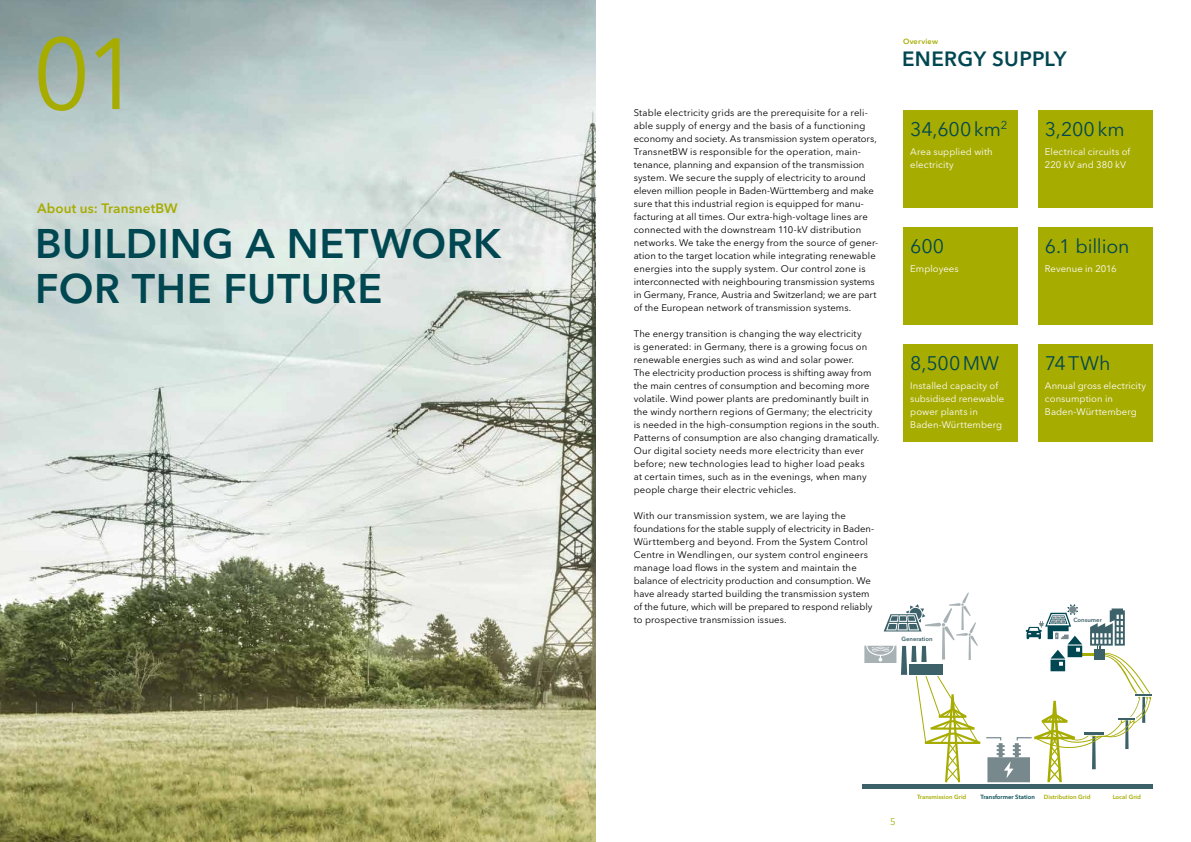
<style>
.page{position:relative;width:1191px;height:842px;background:#fff}
.page>*{position:absolute;margin:0;border:0;box-sizing:border-box;transform-origin:0 0}
.t1{font:100px "Avenir Next LT Pro";color:#a7ac00}
.t2{font:600 41px/45px "Avenir Next LT Pro";letter-spacing:.015em;color:#004751}
.t3{font:600 20.5px "Avenir Next LT Pro";letter-spacing:.015em;color:#004751}
.t4{font:19.5px "Avenir Next LT Pro";color:#004751}
.t5{font:600 13.5px "Avenir Next LT Pro";letter-spacing:.01em;color:#a7ac00}
.t6{font:9.5px/13px "Avenir Next LT Pro";letter-spacing:.01em;color:#000}
.t7{font:9.5px/13px "Avenir Next LT Pro";letter-spacing:.005em;color:#fff}
.t8{font:9.5px "Avenir Next LT Pro";color:#a7ac00}
.t9{font:600 7.5px "Avenir Next LT Pro";letter-spacing:.025em;color:#a7ac00}
.t10{font:600 6px "Avenir Next LT Pro";color:#a7ac00}
.t11{font:600 6px "Avenir Next LT Pro";color:#3c6168}
.t12{font:600 6px "Avenir Next LT Pro";color:#004751}
</style>
<div class="page">
<img style="left:0;top:0;width:595px;height:842px">
<hr style="left:863px;top:784px;width:290px;height:4px;background:#3c6168">
<svg style="left:864px;top:592px;width:116px;height:190px"></svg>
<svg style="left:986px;top:604px;width:166px;height:178px"></svg>
<div style="left:903px;top:344px;width:115px;height:97px;background:#a7ac00"></div>
<div style="left:903px;top:110px;width:115px;height:97px;background:#a7ac00"></div>
<div style="left:1037px;top:110px;width:115px;height:97px;background:#a7ac00"></div>
<div style="left:1037px;top:227px;width:115px;height:97px;background:#a7ac00"></div>
<div style="left:1037px;top:344px;width:115px;height:97px;background:#a7ac00"></div>
<div style="left:903px;top:227px;width:115px;height:97px;background:#a7ac00"></div>
<h1 class="t1" style="left:33px;top:15px;width:111px">01</h1>
<h3 class="t5" style="left:37px;top:200px;width:142px">About us: TransnetBW</h3>
<h2 class="t2" style="left:35px;top:221px;width:468px">BUILDING A NETWORK<br>FOR THE FUTURE</h2>
<p class="t6" style="left:634px;top:106px;width:246px">Stable electricity grids are the prerequisite for a reli&shy;able supply of energy and the basis of a functioning economy and society. As transmission system operators, TransnetBW is responsible for the operation, main&shy;tenance, planning and expansion of the transmission system. We secure the supply of electricity to around eleven million people in Baden-Württemberg and make sure that this industrial region is equipped for manu&shy;facturing at all times. Our extra-high-voltage lines are connected with the downstream 110-kV distribution networks. We take the energy from the source of gener&shy;ation to the target location while integrating renewable energies into the supply system. Our control zone is interconnected with neighbouring transmission systems in Germany, France, Austria and Switzerland; we are part of the European network of transmission systems.</p>
<p class="t6" style="left:634px;top:327px;width:247px">The energy transition is changing the way electricity<br>is generated: in Germany, there is a growing focus on renewable energies such as wind and solar power.<br>The electricity production process is shifting away from the main centres of consumption and becoming more volatile. Wind power plants are predominantly built in the windy northern regions of Germany; the electricity is needed in the high-consumption regions in the south.<br>Patterns of consumption are also changing dramatically.<br>Our digital society needs more electricity than ever before; new technologies lead to higher load peaks<br>at certain times, such as in the evenings, when many people charge their electric vehicles.</p>
<p class="t6" style="left:634px;top:509px;width:242px">With our transmission system, we are laying the foundations for the stable supply of electricity in Baden-Württemberg and beyond. From the System Control Centre in Wendlingen, our system control engineers manage load flows in the system and maintain the balance of electricity production and consumption. We have already started building the transmission system of the future, which will be prepared to respond reliably to prospective transmission issues.</p>
<p class="t9" style="left:903px;top:37px;width:37px">Overview</p>
<h3 class="t3" style="left:902px;top:46px;width:166px">ENERGY SUPPLY</h3>
<h3 class="t4" style="left:910px;top:117px;width:99px">34,600km<sup>2</sup></h3>
<p class="t7" style="left:910px;top:145px;width:84px">Area supplied with electricity</p>
<h3 class="t4" style="left:910px;top:234px;width:35px">600</h3>
<p class="t7" style="left:910px;top:262px;width:50px">Employees</p>
<h3 class="t4" style="left:910px;top:351px;width:90px">8,500MW</h3>
<p class="t7" style="left:910px;top:379px;width:96px">Installed capacity of subsidised renewable power plants in<br>Baden-Württemberg</p>
<h3 class="t4" style="left:1045px;top:117px;width:81px">3,200km</h3>
<p class="t7" style="left:1045px;top:145px;width:87px">Electrical circuits of<br>220 kV and 380 kV</p>
<h3 class="t4" style="left:1045px;top:234px;width:86px">6.1 billion</h3>
<p class="t7" style="left:1045px;top:262px;width:73px">Revenue in 2016</p>
<h3 class="t4" style="left:1045px;top:351px;width:67px">74TWh</h3>
<p class="t7" style="left:1045px;top:379px;width:103px">Annual gross electricity consumption in<br>Baden-Württemberg</p>
<p class="t11" style="left:901px;top:635px;width:33px">Generation</p>
<p class="t11" style="left:1073px;top:616px;width:30px">Consumer</p>
<p class="t8" style="left:890px;top:816px;width:7px">5</p>
<p class="t10" style="left:917px;top:793px;width:51px">Transmission Grid</p>
<p class="t12" style="left:980px;top:793px;width:56px">Transformer Station</p>
<p class="t10" style="left:1044px;top:793px;width:48px">Distribution Grid</p>
<p class="t10" style="left:1112px;top:793px;width:30px">Local Grid</p>
</div>
